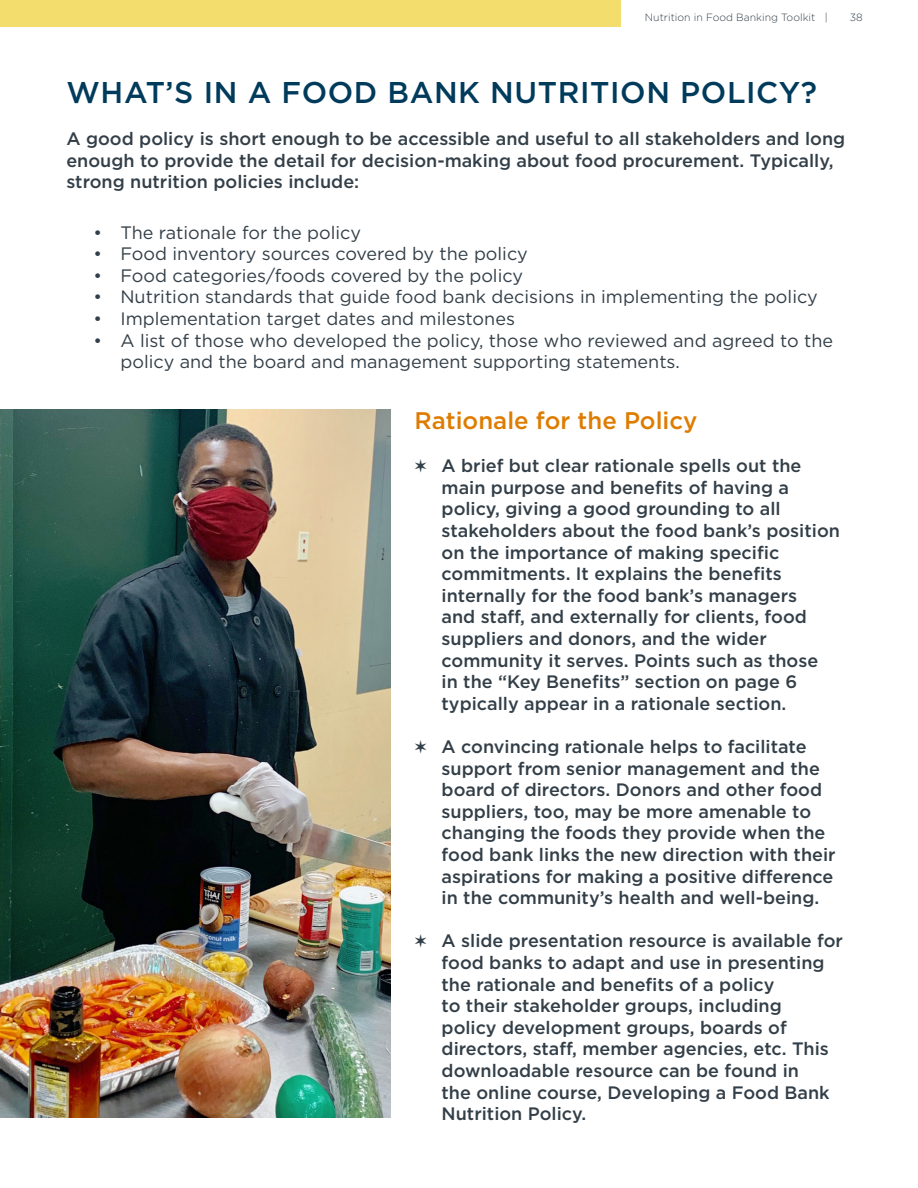
<style>
.page{position:relative;width:918px;height:1188px;background:#fff}
.page>*{position:absolute;margin:0;border:0;box-sizing:border-box;transform-origin:0 0}
.t1{font:500 30px "Gotham";letter-spacing:.02em;color:#003b5c}
.t2{font:500 24px "Gotham";color:#de7c00}
.t3{font:500 18px/21.6px "Gotham";color:#333f48}
.t4{font:18px/21.6px "Gotham";color:#333f48}
.t5{font:300 10.5px "Gotham";color:#333f48}
</style>
<div class="page">
<img style="left:0;top:410px;width:391px;height:708px">
<div style="left:0;top:0;width:621px;height:27px;background:#f3dd6d"></div>
<p class="t5" style="left:645px;top:10px;width:184px">Nutrition in Food Banking Toolkit |</p>
<p class="t5" style="left:850px;top:10px;width:15px">38</p>
<p class="t1" style="left:67px;top:73px;width:752px">WHAT’S IN A FOOD BANK NUTRITION POLICY?</p>
<p class="t3" style="left:66px;top:128px;width:780px">A good policy is short enough to be accessible and useful to all stakeholders and long enough to provide the detail for decision-making about food procurement. Typically, strong nutrition policies include:</p>
<p class="t4" style="left:93px;top:221px;width:269px">• The rationale for the policy</p>
<p class="t4" style="left:93px;top:243px;width:436px">• Food inventory sources covered by the policy</p>
<p class="t4" style="left:93px;top:264px;width:431px">• Food categories/foods covered by the policy</p>
<p class="t4" style="left:93px;top:286px;width:726px">• Nutrition standards that guide food bank decisions in implementing the policy</p>
<p class="t4" style="left:93px;top:307px;width:423px">• Implementation target dates and milestones</p>
<p class="t4" style="left:120px;top:329px;width:714px;text-indent:-27px">• A list of those who developed the policy, those who reviewed and agreed to the policy and the board and management supporting statements.</p>
<p class="t2" style="left:415px;top:405px;width:284px">Rationale for the Policy</p>
<p class="t3" style="left:442px;top:455px;width:400px;text-indent:-27px">✶ A brief but clear rationale spells out the main purpose and benefits of having a policy, giving a good grounding to all stakeholders about the food bank’s position on the importance of making specific commitments. It explains the benefits internally for the food bank’s managers<br>and staff, and externally for clients, food suppliers and donors, and the wider community it serves. Points such as those<br>in the “Key Benefits” section on page 6 typically appear in a rationale section.</p>
<p class="t3" style="left:442px;top:736px;width:396px;text-indent:-27px">✶ A convincing rationale helps to facilitate support from senior management and the board of directors. Donors and other food suppliers, too, may be more amenable to changing the foods they provide when the food bank links the new direction with their aspirations for making a positive difference in the community’s health and well-being.</p>
<p class="t3" style="left:442px;top:930px;width:403px;text-indent:-27px">✶ A slide presentation resource is available for food banks to adapt and use in presenting the rationale and benefits of a policy<br>to their stakeholder groups, including<br>policy development groups, boards of directors, staff, member agencies, etc. This downloadable resource can be found in<br>the online course, Developing a Food Bank Nutrition Policy.</p>
</div>
